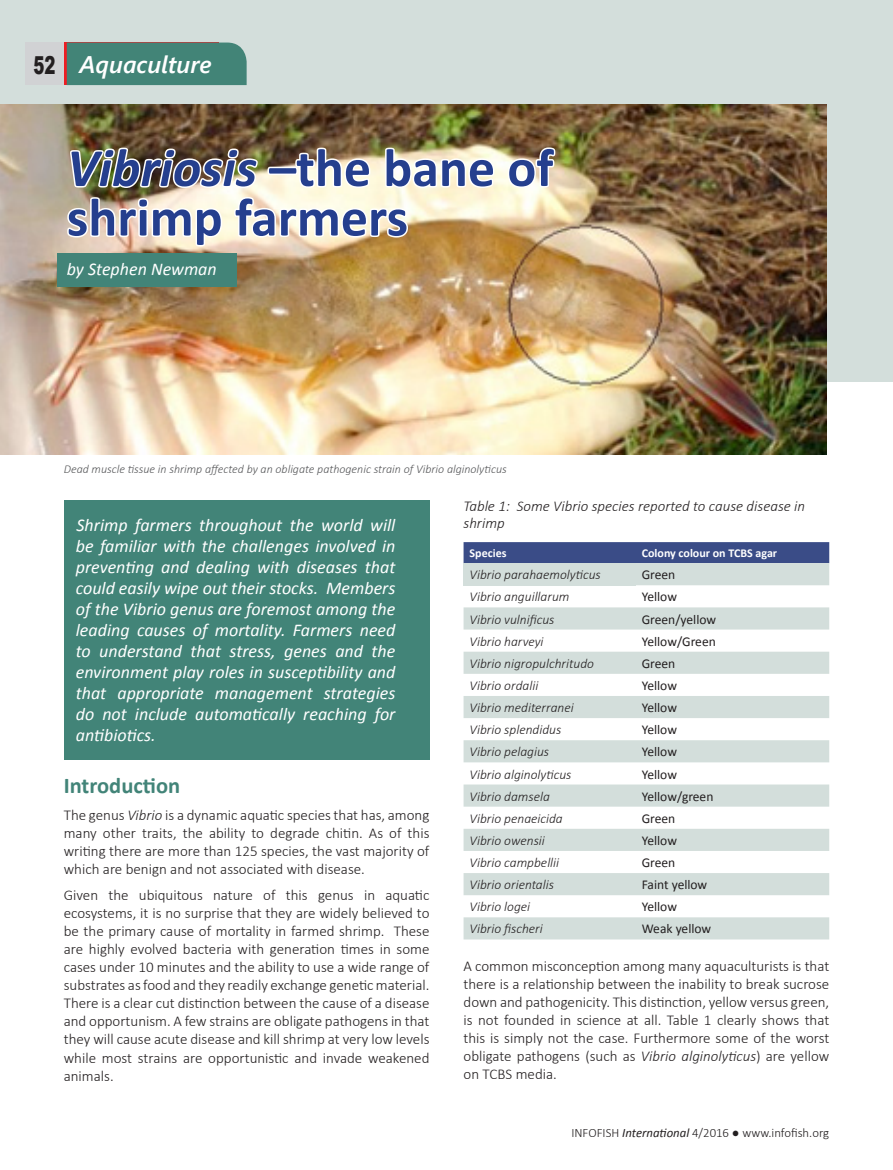
<style>
.page{position:relative;width:893px;height:1170px;background:#fff}
.page>*{position:absolute;margin:0;border:0;box-sizing:border-box;transform-origin:0 0}
.t1{font:700 54px/49.5px "Calibri";color:#253f8e}
.t2{font:900 24.75px "Arial";color:#231f20;scale:.67 1}
.t3{font:italic 600 24px "Segoe UI";color:#fff}
.t4{font:700 22.5px "Calibri";color:#428478}
.t5{font:italic 18px/21px "Calibri";color:#fff;text-align:justify}
.t6{font:300 15px/18px "Calibri";color:#231f20;text-align:justify}
.t7{font:italic 300 15px/16.5px "Calibri";color:#231f20}
.t8{font:italic 300 13.5px "Calibri";color:#231f20}
.t9{font:13.5px "Calibri";color:#231f20}
.t10{font:300 12.75px "Calibri";color:#231f20}
.t11{font:italic 300 12px "Calibri";color:#57585a}
.t12{font:700 12px "Calibri";color:#fff}
.s1{font-style:italic}
.s2{font-weight:400;font-style:italic}
.s3{font-weight:400}
</style>
<div class="page">
<div style="left:0;top:0;width:893px;height:382px;background:#d3dedb"></div>
<div style="left:464px;top:542px;width:365px;height:21px;background:#3a4c87"></div>
<svg style="left:464px;top:563px;width:365px;height:376px;fill:#d3dedb"></svg>
<img style="left:0;top:105px;width:826px;height:349px">
<div style="left:64px;top:500px;width:365px;height:259px;background:#428478"></div>
<div style="left:57px;top:253px;width:179px;height:34px;background:#428478"></div>
<svg style="left:506px;top:145px;width:52px;height:45px"></svg>
<img style="left:65px;top:104px;width:432px;height:145px">
<div style="left:26px;top:43px;width:38px;height:42px;background:#d1d2d4"></div>
<div style="left:67px;top:43px;width:180px;height:42px;background:#428477"></div>
<p class="t2" style="left:34px;top:47px;width:34px">52</p>
<p class="t3" style="left:80px;top:47px;width:133px">Aquaculture</p>
<p class="t1" style="left:67px;top:143px;width:488px"><span class="s1">Vibriosis</span> –the bane of shrimp farmers</p>
<p class="t5" style="left:67px;top:258px;width:151px">by Stephen Newman</p>
<p class="t11" style="left:64px;top:462px;width:444px">Dead muscle tissue in shrimp affected by an obligate pathogenic strain of Vibrio alginolyticus</p>
<p class="t5" style="left:76px;top:514px;width:321px">Shrimp farmers throughout the world will be familiar with the challenges involved in preventing and dealing with diseases that could easily wipe out their stocks. Members of the Vibrio genus are foremost among the leading causes of mortality. Farmers need to understand that stress, genes and the environment play roles in susceptibility and that appropriate management strategies do not include automatically reaching for antibiotics.</p>
<p class="t4" style="left:64px;top:771px;width:118px">Introduction</p>
<p class="t6" style="left:64px;top:805px;width:367px">The genus <span class="s1">Vibrio</span> is a dynamic aquatic species that has, among many other traits, the ability to degrade chitin. As of this writing there are more than 125 species, the vast majority of which are benign and not associated with disease.</p>
<p class="t6" style="left:64px;top:885px;width:367px">Given the ubiquitous nature of this genus in aquatic ecosystems, it is no surprise that they are widely believed to be the primary cause of mortality in farmed shrimp. These are highly evolved bacteria with generation times in some cases under 10 minutes and the ability to use a wide range of substrates as food and they readily exchange genetic material.<br>There is a clear cut distinction between the cause of a disease and opportunism. A few strains are obligate pathogens in that they will cause acute disease and kill shrimp at very low levels while most strains are opportunistic and invade weakened animals.</p>
<p class="t7" style="left:464px;top:497px;width:343px">Table 1: Some Vibrio species reported to cause disease in shrimp</p>
<p class="t12" style="left:470px;top:545px;width:38px">Species</p>
<p class="t12" style="left:642px;top:545px;width:137px">Colony colour on TCBS agar</p>
<p class="t8" style="left:470px;top:566px;width:133px">Vibrio parahaemolyticus</p>
<p class="t9" style="left:642px;top:566px;width:35px">Green</p>
<p class="t8" style="left:470px;top:588px;width:101px">Vibrio anguillarum</p>
<p class="t9" style="left:642px;top:588px;width:37px">Yellow</p>
<p class="t8" style="left:470px;top:610px;width:86px">Vibrio vulnificus</p>
<p class="t9" style="left:642px;top:610px;width:76px">Green/yellow</p>
<p class="t8" style="left:470px;top:632px;width:76px">Vibrio harveyi</p>
<p class="t9" style="left:642px;top:632px;width:76px">Yellow/Green</p>
<p class="t8" style="left:470px;top:655px;width:126px">Vibrio nigropulchritudo</p>
<p class="t9" style="left:642px;top:654px;width:35px">Green</p>
<p class="t8" style="left:470px;top:677px;width:70px">Vibrio ordalii</p>
<p class="t9" style="left:642px;top:677px;width:37px">Yellow</p>
<p class="t8" style="left:470px;top:699px;width:106px">Vibrio mediterranei</p>
<p class="t9" style="left:642px;top:699px;width:37px">Yellow</p>
<p class="t8" style="left:470px;top:721px;width:93px">Vibrio splendidus</p>
<p class="t9" style="left:642px;top:721px;width:37px">Yellow</p>
<p class="t8" style="left:470px;top:743px;width:81px">Vibrio pelagius</p>
<p class="t9" style="left:642px;top:743px;width:37px">Yellow</p>
<p class="t8" style="left:470px;top:765px;width:103px">Vibrio alginolyticus</p>
<p class="t9" style="left:642px;top:765px;width:37px">Yellow</p>
<p class="t8" style="left:470px;top:787px;width:82px">Vibrio damsela</p>
<p class="t9" style="left:642px;top:787px;width:73px">Yellow/green</p>
<p class="t8" style="left:470px;top:809px;width:95px">Vibrio penaeicida</p>
<p class="t9" style="left:642px;top:809px;width:35px">Green</p>
<p class="t8" style="left:470px;top:832px;width:77px">Vibrio owensii</p>
<p class="t9" style="left:642px;top:831px;width:37px">Yellow</p>
<p class="t8" style="left:470px;top:854px;width:91px">Vibrio campbellii</p>
<p class="t9" style="left:642px;top:854px;width:35px">Green</p>
<p class="t8" style="left:470px;top:876px;width:86px">Vibrio orientalis</p>
<p class="t9" style="left:642px;top:876px;width:67px">Faint yellow</p>
<p class="t8" style="left:470px;top:898px;width:62px">Vibrio logei</p>
<p class="t9" style="left:642px;top:898px;width:37px">Yellow</p>
<p class="t8" style="left:470px;top:920px;width:75px">Vibrio fischeri</p>
<p class="t9" style="left:642px;top:920px;width:71px">Weak yellow</p>
<p class="t6" style="left:464px;top:955px;width:367px">A common misconception among many aquaculturists is that there is a relationship between the inability to break sucrose down and pathogenicity. This distinction, yellow versus green, is not founded in science at all. Table 1 clearly shows that this is simply not the case. Furthermore some of the worst obligate pathogens (such as <span class="s1">Vibrio alginolyticus</span>) are yellow on TCBS media.</p>
<p class="t10" style="left:571px;top:1125px;width:259px">INFOFISH <span class="s2">International</span> 4/2016 <span class="s3">●</span> www.infofish.org</p>
</div>
